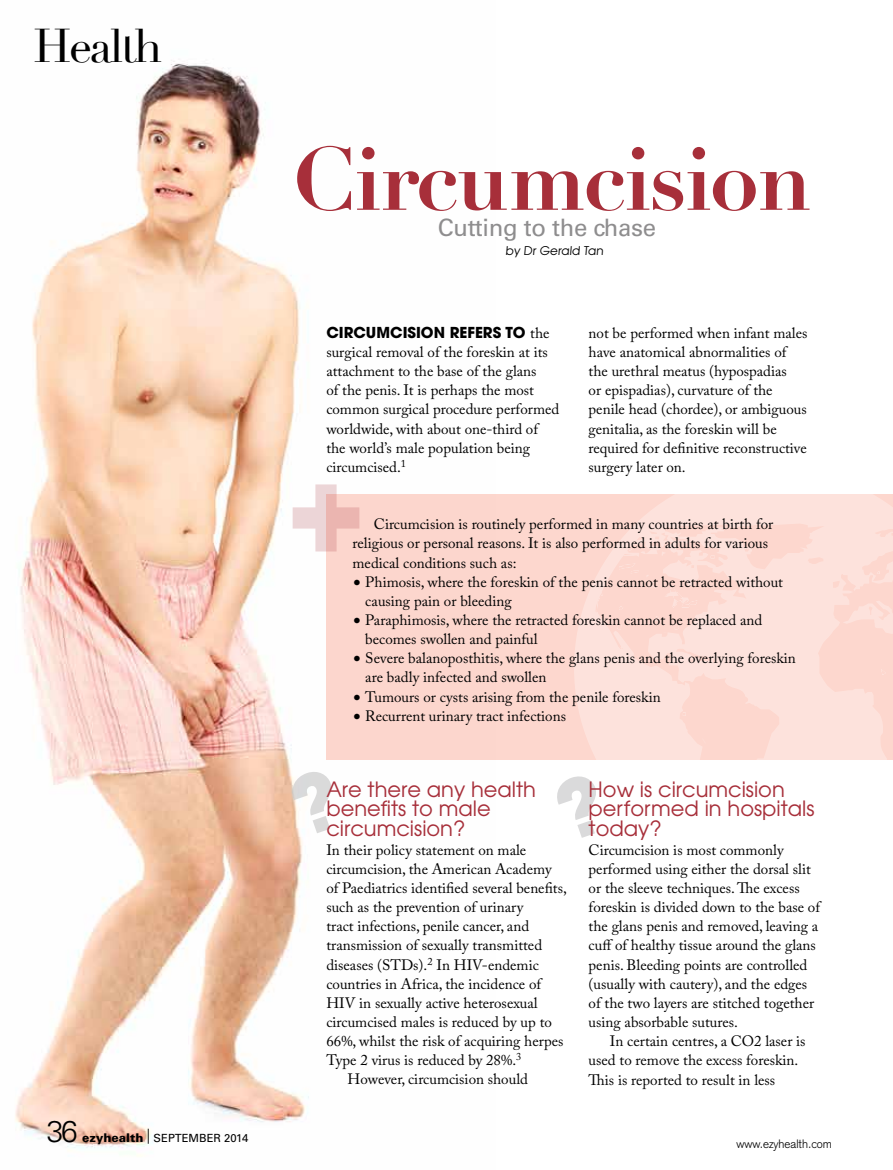
<style>
.page{position:relative;width:893px;height:1170px;background:#fff}
.page>*{position:absolute;margin:0;border:0;box-sizing:border-box;transform-origin:0 0}
.t1{font:700 87.9px "Didot";letter-spacing:-.025em;color:#a72f3a}
.t2{font:46.35px "Didot";letter-spacing:-.05em;color:#000}
.t3{font:300 30px "Univers LT Std";color:#000}
.t4{font:24px "Univers LT Std";letter-spacing:-.015em;color:#8e8d8e}
.t5{font:21px/19.2px "Avant Garde";color:#a72f3a}
.t6{font:15px/19.2px "Adobe Caslon Pro";color:#000}
.t7{font:700 15px "Avant Garde";color:#000}
.t8{font:300 12px "Akzidenz Grotesk";color:#000}
.t9{font:12px "Avant Garde";color:#000}
.t10{font:11.25px "Univers LT Std";color:#000}
.s1{font-weight:900;font-size:12px}
.s2{font-weight:300;font-size:15px}
.s3{font-family:"Adobe Caslon Pro";font-weight:400}
.s4{font-family:"Avant Garde"}
</style>
<div class="page">
<img style="left:15px;top:60px;width:481px;height:1096px">
<div style="left:326px;top:495px;width:567px;height:264px;background:#fdd7ce"></div>
<svg style="left:557px;top:776px;width:39px;height:61px"></svg>
<svg style="left:290px;top:769px;width:43px;height:64px"></svg>
<svg style="left:293px;top:484px;width:66px;height:67px"></svg>
<svg style="left:574px;top:495px;width:319px;height:265px;fill:#fde2dc"></svg>
<h2 class="t2" style="left:34px;top:18px;width:130px">Health</h2>
<h3 class="t3" style="left:47px;top:1112px;width:33px">36</h3>
<p class="t10" style="left:82px;top:1130px;width:167px"><span class="s1">ezyhealth</span> <span class="s2">|</span> SEPTEMBER 2014</p>
<h1 class="t1" style="left:293px;top:124px;width:521px">Circumcision</h1>
<h3 class="t4" style="left:438px;top:213px;width:220px">Cutting to the chase</h3>
<p class="t9" style="left:506px;top:243px;width:101px">by Dr Gerald Tan</p>
<p class="t7" style="left:326px;top:322px;width:225px">CIRCUMCISION REFERS TO <span class="s3">the</span></p>
<p class="t6" style="left:326px;top:342px;width:234px">surgical removal of the foreskin at its attachment to the base of the glans<br>of the penis. It is perhaps the most common surgical procedure performed worldwide, with about one-third of the world’s male population being circumcised.<sup>1</sup></p>
<p class="t6" style="left:589px;top:323px;width:220px">not be performed when infant males have anatomical abnormalities of the urethral meatus (hypospadias<br>or epispadias), curvature of the penile head (chordee), or ambiguous genitalia, as the foreskin will be required for definitive reconstructive surgery later on.</p>
<p class="t6" style="left:353px;top:514px;width:422px;text-indent:21px">Circumcision is routinely performed in many countries at birth for religious or personal reasons. It is also performed in adults for various medical conditions such as:</p>
<p class="t6" style="left:365px;top:572px;width:419px;text-indent:-13px"><span class="s4">•</span> Phimosis, where the foreskin of the penis cannot be retracted without causing pain or bleeding</p>
<p class="t6" style="left:365px;top:610px;width:399px;text-indent:-13px"><span class="s4">•</span> Paraphimosis, where the retracted foreskin cannot be replaced and becomes swollen and painful</p>
<p class="t6" style="left:365px;top:648px;width:432px;text-indent:-13px"><span class="s4">•</span> Severe balanoposthitis, where the glans penis and the overlying foreskin are badly infected and swollen</p>
<p class="t6" style="left:353px;top:686px;width:310px"><span class="s4">•</span> Tumours or cysts arising from the penile foreskin</p>
<p class="t6" style="left:353px;top:706px;width:215px"><span class="s4">•</span> Recurrent urinary tract infections</p>
<h3 class="t5" style="left:326px;top:779px;width:211px">Are there any health benefits to male circumcision?</h3>
<p class="t6" style="left:326px;top:839px;width:201px">In their policy statement on male</p>
<p class="t6" style="left:326px;top:859px;width:227px">circumcision, the American Academy</p>
<p class="t6" style="left:326px;top:878px;width:242px">of Paediatrics identified several benefits,</p>
<p class="t6" style="left:326px;top:897px;width:199px">such as the prevention of urinary</p>
<p class="t6" style="left:326px;top:916px;width:204px">tract infections, penile cancer, and</p>
<p class="t6" style="left:326px;top:935px;width:217px">transmission of sexually transmitted</p>
<p class="t6" style="left:326px;top:954px;width:214px">diseases (STDs).<sup>2</sup> In HIV-endemic</p>
<p class="t6" style="left:326px;top:973px;width:216px">countries in Africa, the incidence of</p>
<p class="t6" style="left:326px;top:993px;width:213px">HIV in sexually active heterosexual</p>
<p class="t6" style="left:326px;top:1012px;width:227px">circumcised males is reduced by up to</p>
<p class="t6" style="left:326px;top:1031px;width:239px">66%, whilst the risk of acquiring herpes</p>
<p class="t6" style="left:326px;top:1050px;width:196px">Type 2 virus is reduced by 28%.<sup>3</sup></p>
<p class="t6" style="left:348px;top:1069px;width:182px">However, circumcision should</p>
<h3 class="t5" style="left:589px;top:779px;width:227px">How is circumcision performed in hospitals today?</h3>
<p class="t6" style="left:589px;top:839px;width:233px">Circumcision is most commonly performed using either the dorsal slit or the sleeve techniques. The excess foreskin is divided down to the base of the glans penis and removed, leaving a cuff of healthy tissue around the glans penis. Bleeding points are controlled (usually with cautery), and the edges of the two layers are stitched together using absorbable sutures.</p>
<p class="t6" style="left:589px;top:1031px;width:219px;text-indent:21px">In certain centres, a CO2 laser is used to remove the excess foreskin.<br>This is reported to result in less</p>
<p class="t8" style="left:736px;top:1137px;width:97px">www.ezyhealth.com</p>
</div>
